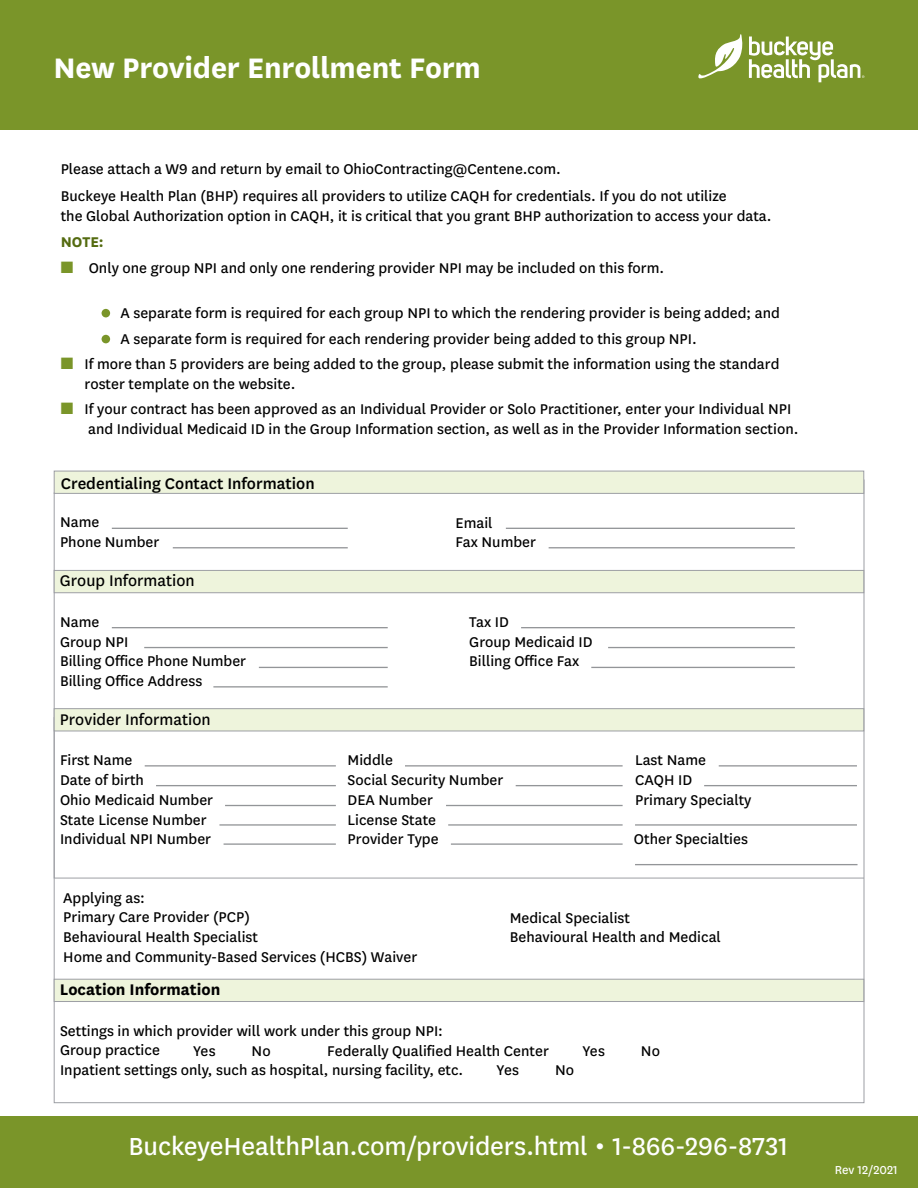
<style>
.page{position:relative;width:918px;height:1188px;background:#fff}
.page>*{position:absolute;margin:0;border:0;box-sizing:border-box;transform-origin:0 0}
.t1{font:700 33px "Centene Sans";letter-spacing:-.005em;color:#fff}
.t2{font:28.8px "Centene Sans";letter-spacing:-.005em;color:#fff}
.t3{font:18px "Centene Sans";color:#000}
.t4{font:500 18px "Centene Sans";color:#000}
.t5{font:700 18px "Centene Sans";color:#000}
.t6{font:16.5px/26.5px "Centene Sans";color:#000}
.t7{font:13.5px "Centene Sans";color:#fff}
.s1{font-weight:700;color:#546b10}
.s2{color:#7a9529}
.s3{font-size:35.7px}
</style>
<div class="page">
<svg style="left:54px;top:878px;width:810px;height:225px"></svg>
<svg style="left:54px;top:494px;width:810px;height:384px"></svg>
<div style="left:54px;top:471px;width:810px;height:23px;background:#eef4dc;border:1px solid #9d9fa4"></div>
<div style="left:54px;top:570px;width:810px;height:23px;background:#eef4dc;border:1px solid #9d9fa4"></div>
<div style="left:54px;top:708px;width:810px;height:23px;background:#eef4dc;border:1px solid #9d9fa4"></div>
<div style="left:54px;top:979px;width:810px;height:23px;background:#eef4dc;border:1px solid #9d9fa4"></div>
<div style="left:0;top:0;width:918px;height:130px;background:#7a9529"></div>
<svg style="left:749px;top:37px;width:115px;height:45px"></svg>
<svg style="left:698px;top:34px;width:44px;height:44px"></svg>
<hr style="left:112px;top:528px;width:236px;height:1px;background:#939598">
<hr style="left:112px;top:627px;width:276px;height:1px;background:#939598">
<hr style="left:521px;top:627px;width:274px;height:1px;background:#939598">
<hr style="left:506px;top:528px;width:289px;height:1px;background:#939598">
<hr style="left:173px;top:547px;width:175px;height:1px;background:#939598">
<hr style="left:144px;top:647px;width:244px;height:1px;background:#939598">
<hr style="left:608px;top:647px;width:187px;height:1px;background:#939598">
<hr style="left:259px;top:667px;width:129px;height:1px;background:#939598">
<hr style="left:591px;top:667px;width:204px;height:1px;background:#939598">
<hr style="left:213px;top:686px;width:175px;height:2px;background:#939598">
<hr style="left:549px;top:547px;width:246px;height:1px;background:#939598">
<hr style="left:145px;top:765px;width:191px;height:2px;background:#939598">
<hr style="left:405px;top:765px;width:218px;height:2px;background:#939598">
<hr style="left:719px;top:765px;width:138px;height:2px;background:#939598">
<hr style="left:156px;top:785px;width:180px;height:1px;background:#939598">
<hr style="left:516px;top:785px;width:107px;height:1px;background:#939598">
<hr style="left:704px;top:785px;width:153px;height:1px;background:#939598">
<hr style="left:225px;top:805px;width:111px;height:1px;background:#939598">
<hr style="left:446px;top:805px;width:177px;height:1px;background:#939598">
<hr style="left:635px;top:864px;width:223px;height:1px;background:#939598">
<hr style="left:219px;top:824px;width:117px;height:2px;background:#939598">
<hr style="left:448px;top:824px;width:175px;height:2px;background:#939598">
<hr style="left:635px;top:824px;width:222px;height:2px;background:#939598">
<hr style="left:224px;top:843px;width:112px;height:2px;background:#939598">
<hr style="left:451px;top:843px;width:172px;height:2px;background:#939598">
<div style="left:0;top:1117px;width:918px;height:71px;background:#7a9529"></div>
<div style="left:102px;top:309px;width:8px;height:8px;background:#7a9529;border-radius:50%"></div>
<div style="left:102px;top:335px;width:8px;height:8px;background:#7a9529;border-radius:50%"></div>
<h1 class="t1" style="left:53px;top:48px;width:429px">New Provider Enrollment Form</h1>
<p class="t6" style="left:61px;top:156px;width:668px">Please attach a W9 and return by email to OhioContracting@Centene.com.<br>Buckeye Health Plan (BHP) requires all providers to utilize CAQH for credentials. If you do not utilize</p>
<p class="t6" style="left:61px;top:202px;width:712px">the Global Authorization option in CAQH, it is critical that you grant BHP authorization to access your data.<br><span class="s1">NOTE:</span></p>
<p class="t6" style="left:61px;top:254px;width:605px"><span class="s2">■</span> Only one group NPI and only one rendering provider NPI may be included on this form.</p>
<p class="t6" style="left:120px;top:300px;width:661px">A separate form is required for each group NPI to which the rendering provider is being added; and</p>
<p class="t6" style="left:120px;top:325px;width:578px">A separate form is required for each rendering provider being added to this group NPI.</p>
<p class="t6" style="left:85px;top:354px;width:697px;line-height:19.8px;text-indent:-24px"><span class="s2">■</span> If more than 5 providers are being added to the group, please submit the information using the standard roster template on the website.</p>
<p class="t6" style="left:88px;top:399px;width:712px;line-height:19.8px;text-indent:-27px"><span class="s2">■</span> If your contract has been approved as an Individual Provider or Solo Practitioner, enter your Individual NPI and Individual Medicaid ID in the Group Information section, as well as in the Provider Information section.</p>
<h2 class="t4" style="left:61px;top:474px;width:255px">Credentialing Contact Information</h2>
<p class="t6" style="left:60px;top:509px;width:41px">Name</p>
<p class="t6" style="left:60px;top:529px;width:101px">Phone Number</p>
<p class="t6" style="left:456px;top:509px;width:39px">Email</p>
<p class="t6" style="left:456px;top:529px;width:82px">Fax Number</p>
<h2 class="t3" style="left:60px;top:571px;width:136px">Group Information</h2>
<p class="t6" style="left:60px;top:608px;width:41px">Name</p>
<p class="t6" style="left:60px;top:628px;width:70px">Group NPI</p>
<p class="t6" style="left:60px;top:648px;width:188px">Billing Office Phone Number</p>
<p class="t6" style="left:60px;top:668px;width:144px">Billing Office Address</p>
<p class="t6" style="left:469px;top:608px;width:41px">Tax ID</p>
<p class="t6" style="left:469px;top:628px;width:125px">Group Medicaid ID</p>
<p class="t6" style="left:469px;top:648px;width:111px">Billing Office Fax</p>
<h2 class="t3" style="left:60px;top:710px;width:152px">Provider Information</h2>
<p class="t6" style="left:60px;top:747px;width:74px">First Name</p>
<p class="t6" style="left:348px;top:747px;width:47px">Middle</p>
<p class="t6" style="left:635px;top:747px;width:72px">Last Name</p>
<p class="t6" style="left:60px;top:767px;width:85px">Date of birth</p>
<p class="t6" style="left:348px;top:767px;width:157px">Social Security Number</p>
<p class="t6" style="left:635px;top:767px;width:59px">CAQH ID</p>
<p class="t6" style="left:60px;top:786px;width:155px">Ohio Medicaid Number</p>
<p class="t6" style="left:348px;top:786px;width:87px">DEA Number</p>
<p class="t6" style="left:635px;top:786px;width:118px">Primary Specialty</p>
<p class="t6" style="left:60px;top:806px;width:148px">State License Number</p>
<p class="t6" style="left:348px;top:806px;width:90px">License State</p>
<p class="t6" style="left:60px;top:826px;width:153px">Individual NPI Number</p>
<p class="t6" style="left:348px;top:826px;width:93px">Provider Type</p>
<p class="t6" style="left:634px;top:826px;width:115px">Other Specialties</p>
<p class="t6" style="left:63px;top:884px;width:83px">Applying as:</p>
<p class="t6" style="left:63px;top:904px;width:188px">Primary Care Provider (PCP)</p>
<p class="t6" style="left:63px;top:924px;width:196px">Behavioural Health Specialist</p>
<p class="t6" style="left:63px;top:944px;width:355px">Home and Community-Based Services (HCBS) Waiver</p>
<p class="t6" style="left:510px;top:904px;width:122px">Medical Specialist</p>
<p class="t6" style="left:510px;top:924px;width:213px">Behavioural Health and Medical</p>
<h2 class="t5" style="left:60px;top:979px;width:162px">Location Information</h2>
<p class="t6" style="left:60px;top:1017px;width:384px">Settings in which provider will work under this group NPI:</p>
<p class="t6" style="left:60px;top:1037px;width:101px">Group practice</p>
<p class="t6" style="left:193px;top:1038px;width:24px">Yes</p>
<p class="t6" style="left:252px;top:1038px;width:21px">No</p>
<p class="t6" style="left:327px;top:1038px;width:223px">Federally Qualified Health Center</p>
<p class="t6" style="left:583px;top:1038px;width:24px">Yes</p>
<p class="t6" style="left:641px;top:1038px;width:21px">No</p>
<p class="t6" style="left:60px;top:1057px;width:405px">Inpatient settings only, such as hospital, nursing facility, etc.</p>
<p class="t6" style="left:497px;top:1057px;width:24px">Yes</p>
<p class="t6" style="left:555px;top:1057px;width:21px">No</p>
<h2 class="t2" style="left:128px;top:1131px;width:661px">BuckeyeHealthPlan.com/providers.html <span class="s3">•</span> 1-866-296-8731</h2>
<p class="t7" style="left:835px;top:1163px;width:64px">Rev 12/2021</p>
</div>
